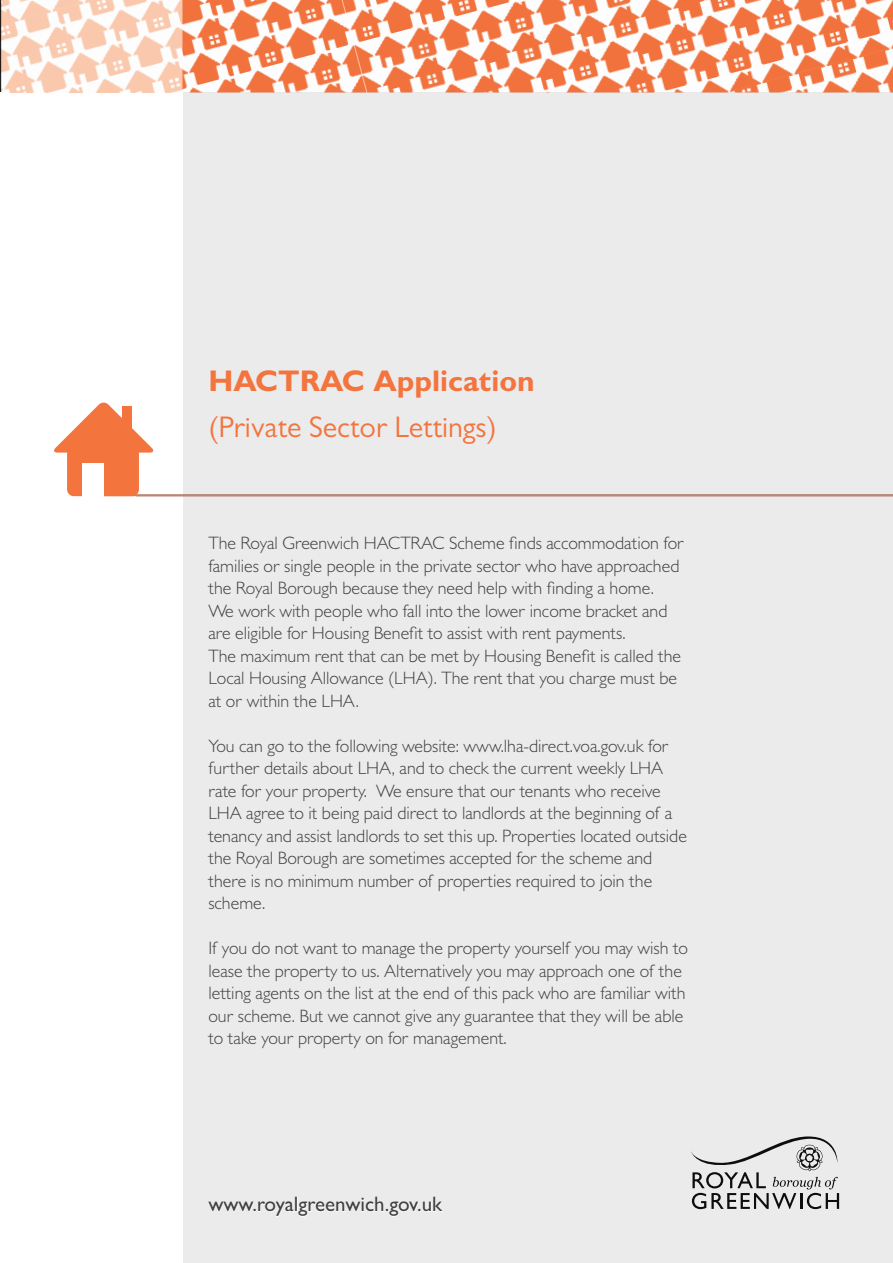
<style>
.page{position:relative;width:893px;height:1263px;background:#fff}
.page>*{position:absolute;margin:0;border:0;box-sizing:border-box;transform-origin:0 0}
.t1{font:30px "Gill Sans MT Std";color:#f4743e}
.t2{font:700 30px "Gill Sans MT Std";color:#f4743e}
.t3{font:500 21px "Gill Sans MT Std";color:#414042}
.t4{font:300 18px/22.5px "Gill Sans MT Std";color:#414042}
</style>
<div class="page">
<div style="left:0;top:92px;width:893px;height:1171px;background:#ebebec"></div>
<div style="left:0;top:92px;width:183px;height:1171px;background:#fff"></div>
<img style="left:183px;top:0;width:710px;height:92px">
<svg style="left:0;top:0;width:183px;height:92px"></svg>
<hr style="left:0;top:92px;width:1px;height:1171px;background:#ebebec">
<hr style="left:102px;top:495px;width:791px;height:1px;background:#f4743e">
<svg style="left:54px;top:402px;width:100px;height:94px"></svg>
<div style="left:122px;top:406px;width:10px;height:34px;background:#f4743e"></div>
<div style="left:87px;top:449px;width:37px;height:38px;background:#f4743e"></div>
<div style="left:82px;top:463px;width:22px;height:38px;background:#fff"></div>
<svg style="left:691px;top:1136px;width:148px;height:73px"></svg>
<svg style="left:208px;top:1197px;width:235px;height:20px"></svg>
<h1 class="t2" style="left:208px;top:363px;width:328px">HACTRAC Application</h1>
<h1 class="t1" style="left:208px;top:410px;width:290px">(Private Sector Lettings)</h1>
<p class="t4" style="left:208px;top:531px;width:477px">The Royal Greenwich HACTRAC Scheme finds accommodation for families or single people in the private sector who have approached the Royal Borough because they need help with finding a home.<br>We work with people who fall into the lower income bracket and are eligible for Housing Benefit to assist with rent payments.<br>The maximum rent that can be met by Housing Benefit is called the Local Housing Allowance (LHA). The rent that you charge must be at or within the LHA.</p>
<p class="t4" style="left:208px;top:734px;width:480px">You can go to the following website: www.lha-direct.voa.gov.uk for further details about LHA, and to check the current weekly LHA rate for your property. We ensure that our tenants who receive LHA agree to it being paid direct to landlords at the beginning of a tenancy and assist landlords to set this up. Properties located outside the Royal Borough are sometimes accepted for the scheme and there is no minimum number of properties required to join the scheme.</p>
<p class="t4" style="left:208px;top:936px;width:481px">If you do not want to manage the property yourself you may wish to lease the property to us. Alternatively you may approach one of the letting agents on the list at the end of this pack who are familiar with our scheme. But we cannot give any guarantee that they will be able to take your property on for management.</p>
<p class="t3" style="left:208px;top:1192px;width:235px">www.royalgreenwich.gov.uk</p>
</div>
